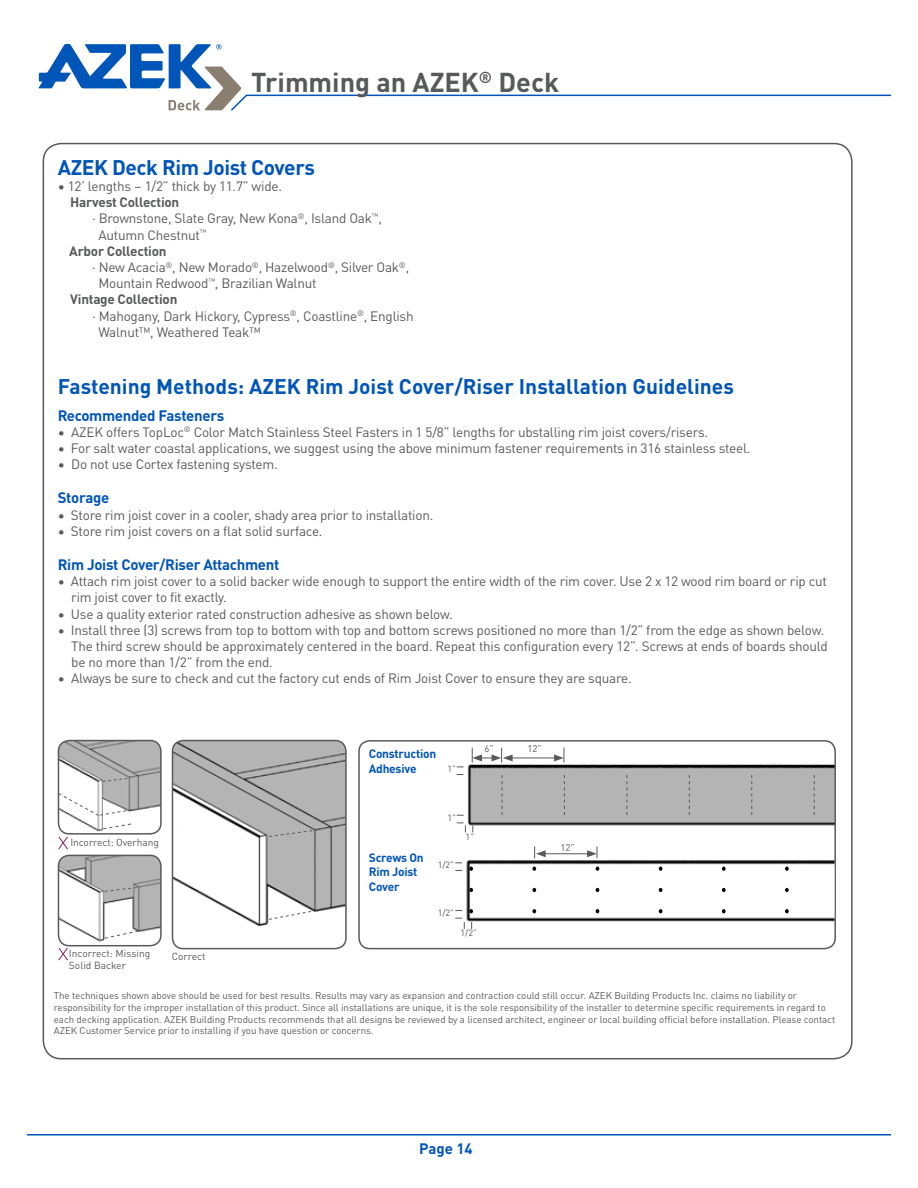
<style>
.page{position:relative;width:918px;height:1188px;background:#fff}
.page>*{position:absolute;margin:0;border:0;box-sizing:border-box;transform-origin:0 0}
.t1{font:700 27px "DINOT";color:#58595b}
.t2{font:700 21px "DINOT";color:#0055b8}
.t3{font:700 21px "DINOT";letter-spacing:-.02em;color:#0055b8}
.t4{font:700 15px "DINOT";letter-spacing:-.02em;color:#0055b8}
.t5{font:13.5px/16.2px "DINOT";letter-spacing:-.015em;color:#58595b}
.t6{font:700 13.5px "DINOT";letter-spacing:-.015em;color:#58595b}
.t7{font:700 12px/14.4px "DINOT";letter-spacing:-.02em;color:#0055b8}
.t8{font:10.2px/12.3px "DINOT";color:#58595b}
.t9{font:9.75px/11.7px "DINOT";letter-spacing:-.005em;color:#58595b}
.t10{font:9px "DINOT";color:#58595b}
</style>
<div class="page">
<hr style="left:27px;top:1134px;width:864px;height:2px;background:#0055b8">
<svg style="left:38px;top:44px;width:853px;height:67px"></svg>
<img style="left:43px;top:144px;width:809px;height:915px">
<img style="left:58px;top:855px;width:103px;height:91px">
<div style="left:58px;top:855px;width:104px;height:91px;border:2px solid #58595b;border-radius:11px"></div>
<img style="left:172px;top:741px;width:174px;height:208px">
<div style="left:172px;top:740px;width:175px;height:209px;border:2px solid #58595b;border-radius:11px"></div>
<svg style="left:268px;top:830px;width:45px;height:7px"></svg>
<svg style="left:102px;top:778px;width:26px;height:4px"></svg>
<svg style="left:104px;top:887px;width:34px;height:5px"></svg>
<svg style="left:102px;top:823px;width:30px;height:7px"></svg>
<svg style="left:57px;top:792px;width:76px;height:24px"></svg>
<svg style="left:268px;top:911px;width:44px;height:9px"></svg>
<svg style="left:104px;top:930px;width:35px;height:9px"></svg>
<img style="left:359px;top:741px;width:476px;height:208px">
<div style="left:358px;top:740px;width:478px;height:209px;border:2px solid #58595b;border-radius:11px"></div>
<img style="left:381px;top:844px;width:453px;height:92px">
<svg style="left:469px;top:867px;width:4px;height:4px"></svg>
<svg style="left:596px;top:867px;width:3px;height:4px"></svg>
<svg style="left:659px;top:867px;width:3px;height:4px"></svg>
<svg style="left:532px;top:867px;width:4px;height:4px"></svg>
<svg style="left:722px;top:867px;width:4px;height:4px"></svg>
<svg style="left:785px;top:867px;width:4px;height:4px"></svg>
<svg style="left:469px;top:888px;width:4px;height:4px"></svg>
<svg style="left:532px;top:909px;width:4px;height:4px"></svg>
<svg style="left:596px;top:888px;width:3px;height:4px"></svg>
<svg style="left:659px;top:888px;width:3px;height:4px"></svg>
<svg style="left:596px;top:909px;width:3px;height:4px"></svg>
<svg style="left:532px;top:888px;width:4px;height:4px"></svg>
<svg style="left:659px;top:909px;width:3px;height:4px"></svg>
<svg style="left:722px;top:909px;width:4px;height:4px"></svg>
<svg style="left:785px;top:909px;width:4px;height:4px"></svg>
<svg style="left:722px;top:888px;width:4px;height:4px"></svg>
<svg style="left:785px;top:888px;width:4px;height:4px"></svg>
<svg style="left:502px;top:775px;width:1px;height:40px"></svg>
<svg style="left:564px;top:775px;width:1px;height:40px"></svg>
<svg style="left:626px;top:775px;width:1px;height:40px"></svg>
<svg style="left:689px;top:775px;width:1px;height:40px"></svg>
<svg style="left:751px;top:775px;width:1px;height:40px"></svg>
<svg style="left:814px;top:775px;width:1px;height:40px"></svg>
<hr style="left:510px;top:758px;width:46px;height:1px;background:#58595b">
<div style="left:527px;top:744px;width:15px;height:13px;background:#fff"></div>
<svg style="left:554px;top:748px;width:11px;height:15px"></svg>
<hr style="left:543px;top:853px;width:47px;height:1px;background:#58595b">
<div style="left:560px;top:843px;width:15px;height:9px;background:#fff"></div>
<svg style="left:534px;top:846px;width:12px;height:12px"></svg>
<svg style="left:587px;top:846px;width:11px;height:12px"></svg>
<svg style="left:472px;top:748px;width:41px;height:15px"></svg>
<svg style="left:457px;top:822px;width:9px;height:10px"></svg>
<svg style="left:455px;top:909px;width:18px;height:20px"></svg>
<svg style="left:57px;top:947px;width:12px;height:14px"></svg>
<svg style="left:57px;top:836px;width:12px;height:14px"></svg>
<h1 class="t1" style="left:251px;top:61px;width:310px">Trimming an AZEK<sup>®</sup> Deck</h1>
<h2 class="t3" style="left:58px;top:151px;width:259px">AZEK Deck Rim Joist Covers</h2>
<p class="t5" style="left:58px;top:177px;width:226px">• 12’ lengths – 1/2” thick by 11.7” wide.</p>
<p class="t6" style="left:70px;top:192px;width:111px">Harvest Collection</p>
<p class="t5" style="left:92px;top:210px;width:291px">· Brownstone, Slate Gray, New Kona<sup>®</sup>, Island Oak<sup>™</sup>,</p>
<p class="t5" style="left:98px;top:226px;width:110px">Autumn Chestnut<sup>™</sup></p>
<p class="t6" style="left:69px;top:240px;width:99px">Arbor Collection</p>
<p class="t5" style="left:92px;top:258px;width:319px">· New Acacia<sup>®</sup>, New Morado<sup>®</sup>, Hazelwood<sup>®</sup>, Silver Oak<sup>®</sup>,</p>
<p class="t5" style="left:98px;top:274px;width:220px">Mountain Redwood<sup>™</sup>, Brazilian Walnut</p>
<p class="t6" style="left:70px;top:289px;width:109px">Vintage Collection</p>
<p class="t5" style="left:92px;top:307px;width:323px">· Mahogany, Dark Hickory, Cypress<sup>®</sup>, Coastline<sup>®</sup>, English</p>
<p class="t5" style="left:98px;top:323px;width:164px">Walnut™, Weathered Teak™</p>
<h2 class="t2" style="left:58px;top:370px;width:678px">Fastening Methods: AZEK Rim Joist Cover/Riser Installation Guidelines</h2>
<p class="t4" style="left:58px;top:403px;width:168px">Recommended Fasteners</p>
<p class="t5" style="left:58px;top:423px;width:652px">• AZEK offers TopLoc<sup>®</sup> Color Match Stainless Steel Fasters in 1 5/8” lengths for ubstalling rim joist covers/risers.</p>
<p class="t5" style="left:58px;top:439px;width:694px">• For salt water coastal applications, we suggest using the above minimum fastener requirements in 316 stainless steel.</p>
<p class="t5" style="left:58px;top:455px;width:222px">• Do not use Cortex fastening system.</p>
<p class="t4" style="left:58px;top:486px;width:53px">Storage</p>
<p class="t5" style="left:58px;top:506px;width:377px">• Store rim joist cover in a cooler, shady area prior to installation.</p>
<p class="t5" style="left:58px;top:522px;width:266px">• Store rim joist covers on a flat solid surface.</p>
<p class="t4" style="left:58px;top:553px;width:223px">Rim Joist Cover/Riser Attachment</p>
<p class="t5" style="left:71px;top:572px;width:757px;text-indent:-14px">• Attach rim joist cover to a solid backer wide enough to support the entire width of the rim cover. Use 2 x 12 wood rim board or rip cut rim joist cover to fit exactly.</p>
<p class="t5" style="left:58px;top:605px;width:397px">• Use a quality exterior rated construction adhesive as shown below.</p>
<p class="t5" style="left:71px;top:621px;width:758px;text-indent:-14px">• Install three (3) screws from top to bottom with top and bottom screws positioned no more than 1/2” from the edge as shown below.<br>The third screw should be approximately centered in the board. Repeat this configuration every 12”. Screws at ends of boards should be no more than 1/2” from the end.</p>
<p class="t5" style="left:58px;top:669px;width:575px">• Always be sure to check and cut the factory cut ends of Rim Joist Cover to ensure they are square.</p>
<p class="t8" style="left:70px;top:835px;width:90px">Incorrect: Overhang</p>
<p class="t7" style="left:369px;top:746px;width:69px">Construction<br>Adhesive</p>
<p class="t10" style="left:447px;top:762px;width:10px">1”</p>
<p class="t9" style="left:484px;top:742px;width:11px">6”</p>
<p class="t7" style="left:369px;top:850px;width:57px">Screws On<br>Rim Joist<br>Cover</p>
<p class="t10" style="left:447px;top:811px;width:10px">1”</p>
<p class="t10" style="left:438px;top:858px;width:18px">1/2”</p>
<p class="t10" style="left:438px;top:906px;width:18px">1/2”</p>
<p class="t10" style="left:466px;top:830px;width:10px">1”</p>
<p class="t10" style="left:461px;top:926px;width:18px">1/2”</p>
<p class="t9" style="left:527px;top:742px;width:16px">12”</p>
<p class="t9" style="left:560px;top:841px;width:16px">12”</p>
<p class="t8" style="left:69px;top:947px;width:83px">Incorrect: Missing<br>Solid Backer</p>
<p class="t8" style="left:172px;top:950px;width:35px">Correct</p>
<p class="t9" style="left:54px;top:989px;width:783px">The techniques shown above should be used for best results. Results may vary as expansion and contraction could still occur. AZEK Building Products Inc. claims no liability or responsibility for the improper installation of this product. Since all installations are unique, it is the sole responsibility of the installer to determine specific requirements in regard to each decking application. AZEK Building Products recommends that all designs be reviewed by a licensed architect, engineer or local building official before installation. Please contact AZEK Customer Service prior to installing if you have question or concerns.</p>
<p class="t4" style="left:419px;top:1137px;width:55px">Page 14</p>
</div>
